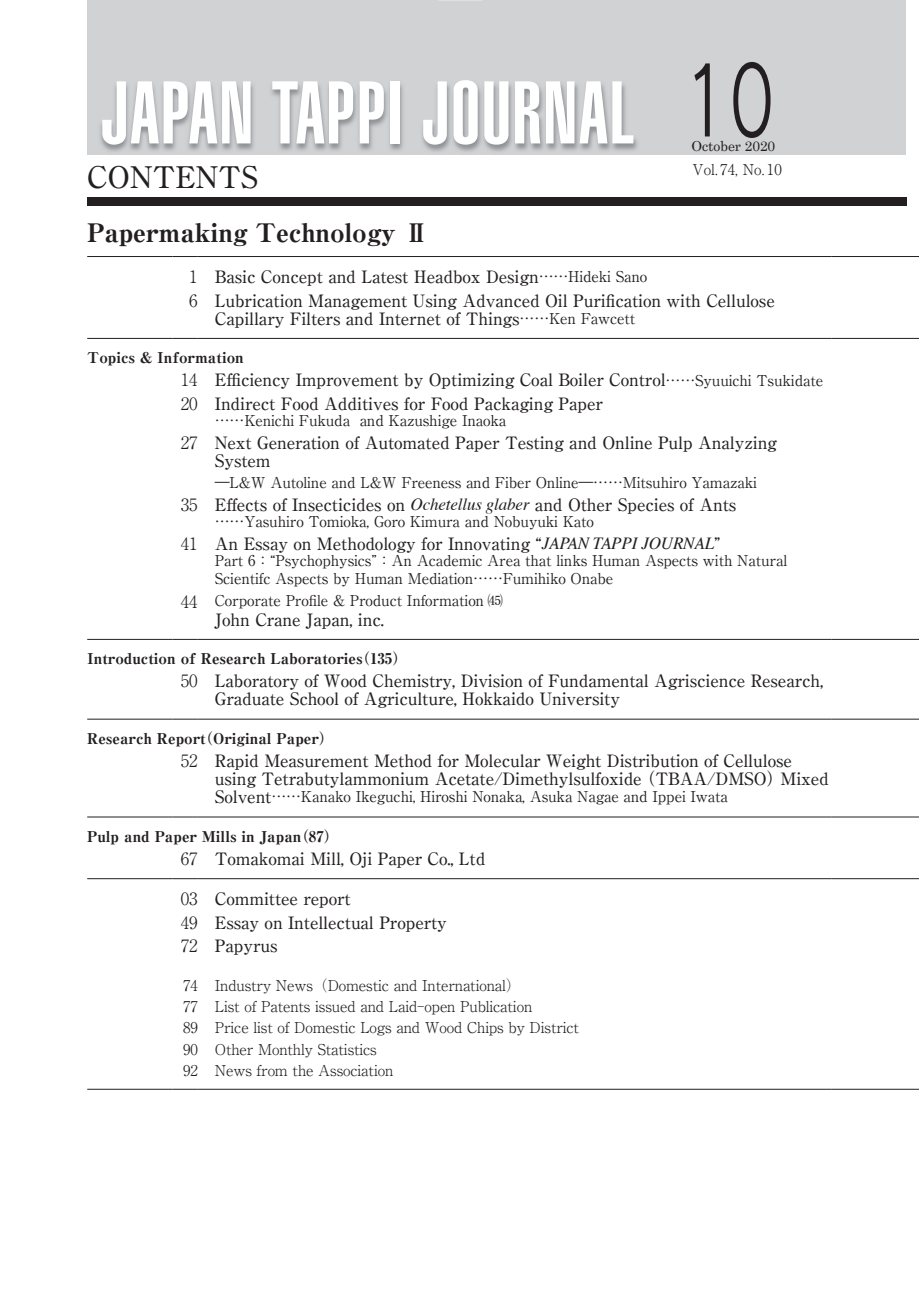
<style>
.page{position:relative;width:919px;height:1289px;background:#fff}
.page>*{position:absolute;margin:0;border:0;box-sizing:border-box;transform-origin:0 0}
.t1{font:93.6px "Rodin Pro M";color:#231f20;scale:.72 1}
.t2{font:900 extra-condensed 87.15px "Helvetica";letter-spacing:.02em;color:#fff}
.t3{font:500 29.7px "Ryumin Pro";color:#231f20}
.t4{font:800 25.5px "Ryumin Pr 6 N";letter-spacing:-.01em;color:#231f20}
.t5{font:500 16.95px/23.4px "Ryumin Pr 6 N";letter-spacing:-.01em;color:#231f20}
.t6{font:14.85px/18px "Ryumin Pr 6 N";letter-spacing:-.01em;color:#231f20}
.t7{font:300 14.85px/21.3px "Ryumin Pr 6 N";letter-spacing:-.01em;color:#231f20}
.t8{font:800 14.85px "Ryumin Pr 6 N";color:#231f20}
.t9{font:13.8px "Century Schoolbook";letter-spacing:-.005em;color:#231f20}
.s1{font-weight:300}
.s2{font-weight:400;font-size:14.85px}
.s3{font-family:"Times";font-weight:400;font-style:italic}
.s4{font-weight:300;font-size:16.95px}
.s5{font-weight:500;font-size:16.95px}
</style>
<div class="page">
<div style="left:87px;top:0;width:819px;height:155px;background:#d1d2d4"></div>
<img style="left:100px;top:82px;width:538px;height:70px">
<hr style="left:439px;top:0;width:42px;height:1px;background:#fff">
<div style="left:87px;top:197px;width:819px;height:9px;background:#231f20"></div>
<hr style="left:87px;top:1088px;width:85px;height:1px;background:#231f20">
<svg style="left:172px;top:1088px;width:26px;height:1px"></svg>
<hr style="left:198px;top:1088px;width:633px;height:1px;background:#231f20">
<hr style="left:831px;top:1088px;width:87px;height:1px;background:#231f20">
<hr style="left:87px;top:639px;width:85px;height:1px;background:#231f20">
<svg style="left:172px;top:639px;width:26px;height:1px"></svg>
<hr style="left:198px;top:639px;width:633px;height:1px;background:#231f20">
<hr style="left:831px;top:639px;width:87px;height:1px;background:#231f20">
<hr style="left:87px;top:719px;width:85px;height:1px;background:#231f20">
<svg style="left:172px;top:719px;width:26px;height:1px"></svg>
<hr style="left:198px;top:719px;width:633px;height:1px;background:#231f20">
<hr style="left:831px;top:719px;width:87px;height:1px;background:#231f20">
<hr style="left:87px;top:816px;width:85px;height:1px;background:#231f20">
<svg style="left:172px;top:816px;width:26px;height:1px"></svg>
<hr style="left:198px;top:816px;width:633px;height:1px;background:#231f20">
<hr style="left:831px;top:816px;width:87px;height:1px;background:#231f20">
<hr style="left:87px;top:878px;width:85px;height:1px;background:#231f20">
<svg style="left:172px;top:878px;width:26px;height:1px"></svg>
<hr style="left:198px;top:878px;width:633px;height:1px;background:#231f20">
<hr style="left:831px;top:878px;width:87px;height:1px;background:#231f20">
<hr style="left:87px;top:338px;width:85px;height:1px;background:#231f20">
<svg style="left:172px;top:338px;width:26px;height:1px"></svg>
<hr style="left:198px;top:338px;width:633px;height:1px;background:#231f20">
<hr style="left:831px;top:338px;width:87px;height:1px;background:#231f20">
<hr style="left:87px;top:256px;width:85px;height:1px;background:#231f20">
<svg style="left:172px;top:256px;width:26px;height:1px"></svg>
<hr style="left:198px;top:256px;width:633px;height:1px;background:#231f20">
<hr style="left:831px;top:256px;width:87px;height:1px;background:#231f20">
<h1 class="t1" style="left:682px;top:41px;width:131px">10</h1>
<p class="t9" style="left:691px;top:138px;width:85px">October 2020</p>
<p class="t7" style="left:692px;top:158px;width:91px">Vol. 74, No. 10</p>
<h2 class="t2" style="left:100px;top:63px;width:535px">JAPAN TAPPI JOURNAL</h2>
<h3 class="t3" style="left:87px;top:153px;width:172px">CONTENTS</h3>
<h3 class="t4" style="left:87px;top:212px;width:343px">Papermaking Technology Ⅱ</h3>
<p class="t5" style="left:189px;top:264px;width:587px"><span class="s1">1</span> Basic Concept and Latest Headbox Design<span class="s2">……Hideki Sano<br></span><span class="s1">6</span> Lubrication Management Using Advanced Oil Purification with Cellulose</p>
<p class="t5" style="left:215px;top:306px;width:422px">Capillary Filters and Internet of Things<span class="s2">……Ken Fawcett</span></p>
<p class="t8" style="left:87px;top:346px;width:158px">Topics &amp; Information</p>
<p class="t5" style="left:181px;top:367px;width:644px"><span class="s1">14</span> Efficiency Improvement by Optimizing Coal Boiler Control<span class="s2">……Syuuichi Tsukidate<br></span><span class="s1">20</span> Indirect Food Additives for Food Packaging Paper</p>
<p class="t6" style="left:215px;top:410px;width:293px">……Kenichi Fukuda and Kazushige Inaoka</p>
<p class="t5" style="left:215px;top:433px;width:563px;line-height:18px;text-indent:-34px"><span class="s1">27</span> Next Generation of Automated Paper Testing and Online Pulp Analyzing<br>System</p>
<p class="t6" style="left:215px;top:472px;width:543px">―L&amp;W Autoline and L&amp;W Freeness and Fiber Online―……Mitsuhiro Yamazaki</p>
<p class="t5" style="left:181px;top:492px;width:557px"><span class="s1">35</span> Effects of Insecticides on <span class="s3">Ochetellus glaber</span> and Other Species of Ants</p>
<p class="t6" style="left:215px;top:511px;width:380px">……Yasuhiro Tomioka, Goro Kimura and Nobuyuki Kato</p>
<p class="t5" style="left:181px;top:531px;width:541px"><span class="s1">41</span> An Essay on Methodology for Innovating “<span class="s3">JAPAN TAPPI JOURNAL</span>”</p>
<p class="t6" style="left:215px;top:551px;width:574px">Part 6：“Psychophysics”：An Academic Area that links Human Aspects with Natural<br>Scientifc Aspects by Human Mediation……Fumihiko Onabe</p>
<p class="t6" style="left:181px;top:590px;width:323px"><span class="s4">44</span> Corporate Profile &amp; Product Information ㊺</p>
<p class="t5" style="left:215px;top:607px;width:171px">John Crane Japan, inc.</p>
<p class="t8" style="left:87px;top:647px;width:321px">Introduction of Research Laboratories（135）</p>
<p class="t5" style="left:215px;top:671px;width:609px;line-height:18px;text-indent:-34px"><span class="s1">50</span> Laboratory of Wood Chemistry, Division of Fundamental Agriscience Research,<br>Graduate School of Agriculture, Hokkaido University</p>
<p class="t8" style="left:87px;top:726px;width:248px">Research Report（Original Paper）</p>
<p class="t5" style="left:215px;top:751px;width:615px;line-height:18px;text-indent:-34px"><span class="s1">52</span> Rapid Measurement Method for Molecular Weight Distribution of Cellulose using Tetrabutylammonium Acetate/Dimethylsulfoxide （TBAA/DMSO）Mixed</p>
<p class="t6" style="left:215px;top:787px;width:514px"><span class="s5">Solvent</span>……Kanako Ikeguchi, Hiroshi Nonaka, Asuka Nagae and Ippei Iwata</p>
<p class="t8" style="left:87px;top:824px;width:253px">Pulp and Paper Mills in Japan（87）</p>
<p class="t5" style="left:181px;top:846px;width:306px"><span class="s1">67</span> Tomakomai Mill, Oji Paper Co., Ltd</p>
<p class="t5" style="left:181px;top:886px;width:268px"><span class="s1">03</span> Committee report<br><span class="s1">49</span> Essay on Intellectual Property<br><span class="s1">72</span> Papyrus</p>
<p class="t7" style="left:183px;top:973px;width:397px">74 Industry News（Domestic and International）<br>77 List of Patents issued and Laid-open Publication<br>89 Price list of Domestic Logs and Wood Chips by District 90 Other Monthly Statistics<br>92 News from the Association</p>
</div>
